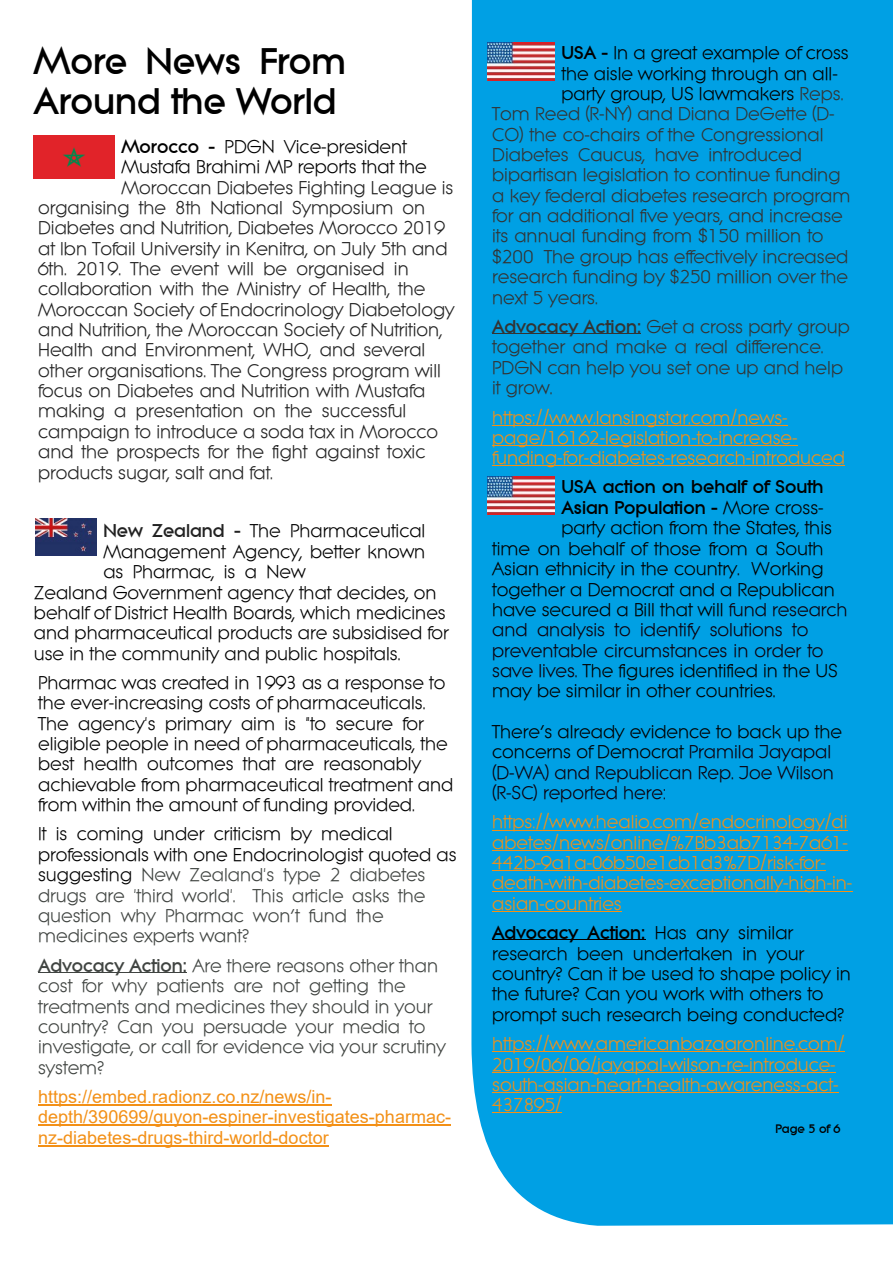
<style>
.page{position:relative;width:893px;height:1263px;background:#fff}
.page>*{position:absolute;margin:0;border:0;box-sizing:border-box;transform-origin:0 0}
.t1{font:36px/40.5px "Beatnik SF Bold";color:#000}
.t2{font:18px/20.4px "Beatnik SF";color:#000}
.t3{font:18px/20.4px "Beatnik SF";color:#222}
.t4{font:18px/20.4px "Beatnik SF";color:#333}
.t5{font:18px/20.4px "Beatnik SF";color:#f39016}
.t6{font:18px/20.4px "Beatnik SF";color:#404441}
.t7{font:18px/20.7px "Arial";color:#f39016}
.t8{font:18px/20.4px "Beatnik SF";color:#0c000c}
.t9{font:18px/20.5px "Beatnik SF Bold";color:#000}
.t10{font:12px "Beatnik SF Bold";color:#000}
.s1{font-family:"Beatnik SF Bold"}
.s2{font-family:"Beatnik SF Bold";color:#222}
.s3{color:#000}
.s4{color:#333}
.s5{font-family:"Beatnik SF"}
.s6{color:#0c000c}
</style>
<div class="page">
<div style="left:471px;top:0;width:422px;height:1226px;background:#00a0e4"></div>
<hr style="left:38px;top:972px;width:149px;height:1px;background:#404441">
<hr style="left:38px;top:1104px;width:294px;height:1px;background:#f39016">
<hr style="left:38px;top:1124px;width:413px;height:2px;background:#f39016">
<hr style="left:38px;top:1145px;width:291px;height:1px;background:#f39016">
<div style="left:34px;top:136px;width:81px;height:42px;background:#e12329"></div>
<img style="left:35px;top:518px;width:62px;height:38px">
<hr style="left:492px;top:333px;width:149px;height:1px;background:#333">
<hr style="left:492px;top:425px;width:296px;height:1px;background:#f39016">
<hr style="left:492px;top:445px;width:305px;height:1px;background:#f39016">
<hr style="left:492px;top:466px;width:353px;height:1px;background:#f39016">
<hr style="left:492px;top:830px;width:355px;height:1px;background:#f39016">
<hr style="left:492px;top:850px;width:356px;height:1px;background:#f39016">
<hr style="left:492px;top:870px;width:334px;height:1px;background:#f39016">
<hr style="left:492px;top:891px;width:360px;height:1px;background:#f39016">
<hr style="left:492px;top:911px;width:130px;height:1px;background:#f39016">
<hr style="left:492px;top:939px;width:153px;height:1px;background:#000">
<hr style="left:492px;top:1051px;width:353px;height:1px;background:#f39016">
<hr style="left:492px;top:1072px;width:344px;height:1px;background:#f39016">
<hr style="left:492px;top:1092px;width:346px;height:1px;background:#f39016">
<hr style="left:492px;top:1112px;width:70px;height:1px;background:#f39016">
<img style="left:488px;top:42px;width:67px;height:38px">
<img style="left:488px;top:477px;width:67px;height:38px">
<h1 class="t1" style="left:34px;top:44px;width:314px">More News From<br>Around the World</h1>
<p class="t2" style="left:121px;top:136px;width:307px"><span class="s1">Morocco -</span> PDGN Vice-president<br>Mustafa Brahimi MP reports that the</p>
<p class="t3" style="left:38px;top:177px;width:418px;text-indent:83px">Moroccan Diabetes Fighting League is organising the 8th National Symposium on Diabetes and Nutrition, Diabetes Morocco 2019 at Ibn Tofail University in Kenitra, on July 5th and 6th. 2019. The event will be organised in collaboration with the Ministry of Health, the Moroccan Society of Endocrinology Diabetology and Nutrition, the Moroccan Society of Nutrition, Health and Environment, WHO, and several other organisations. The Congress program will focus on Diabetes and Nutrition with Mustafa making a presentation on the successful campaign to introduce a soda tax in Morocco and the prospects for the fight against toxic products sugar, salt and fat.</p>
<p class="t2" style="left:103px;top:521px;width:323px"><span class="s2">New Zealand -</span> The Pharmaceutical</p>
<p class="t2" style="left:103px;top:541px;width:323px">Management Agency, better known</p>
<p class="t2" style="left:103px;top:561px;width:204px">as Pharmac, is a New</p>
<p class="t2" style="left:34px;top:582px;width:404px">Zealand Government agency that decides, on</p>
<p class="t2" style="left:34px;top:602px;width:413px">behalf of District Health Boards, which medicines</p>
<p class="t2" style="left:34px;top:623px;width:416px">and pharmaceutical products are subsidised for</p>
<p class="t2" style="left:34px;top:643px;width:368px">use in the community and public hospitals.</p>
<p class="t2" style="left:38px;top:672px;width:417px">Pharmac was created in 1993 as a response to the ever-increasing costs of pharmaceuticals.<br>The agency's primary aim is "to secure for eligible people in need of pharmaceuticals, the best health outcomes that are reasonably achievable from pharmaceutical treatment and from within the amount of funding provided.</p>
<p class="t6" style="left:38px;top:824px;width:420px"><span class="s3">It is coming under criticism by medical professionals with one Endocrinologist quoted as suggesting</span> New Zealand's type 2 diabetes drugs are 'third world'. This article asks the question why Pharmac won’t fund the medicines experts want?</p>
<p class="t6" style="left:38px;top:955px;width:409px"><span class="s1">Advocacy Action:</span> Are there reasons other than cost for why patients are not getting the treatments and medicines they should in your country? Can you persuade your media to investigate, or call for evidence via your scrutiny system?</p>
<p class="t7" style="left:38px;top:1087px;width:414px">https://embed.radionz.co.nz/news/in&shy;depth/390699/guyon-espiner-investigates-pharmac&shy;nz-diabetes-drugs-third-world-doctor</p>
<p class="t2" style="left:561px;top:42px;width:289px"><span class="s1">USA -</span> In a great example of cross</p>
<p class="t2" style="left:561px;top:63px;width:278px">the aisle working through an all-</p>
<p class="t2" style="left:561px;top:83px;width:283px">party group, US lawmakers <span class="s4">Reps.</span></p>
<p class="t4" style="left:492px;top:104px;width:344px">Tom Reed (R-NY) and Diana DeGette (D-</p>
<p class="t4" style="left:492px;top:124px;width:333px">CO) the co-chairs of the Congressional</p>
<p class="t4" style="left:492px;top:144px;width:311px">Diabetes Caucus, have introduced</p>
<p class="t4" style="left:492px;top:165px;width:350px">bipartisan legislation to continue funding</p>
<p class="t4" style="left:492px;top:185px;width:360px">a key federal diabetes research program</p>
<p class="t4" style="left:492px;top:205px;width:352px">for an additional five years, and increase</p>
<p class="t4" style="left:492px;top:226px;width:333px">its annual funding from $150 million to</p>
<p class="t4" style="left:492px;top:246px;width:358px">$200 The group has effectively increased</p>
<p class="t4" style="left:492px;top:266px;width:357px">research funding by $250 million over the</p>
<p class="t4" style="left:492px;top:287px;width:107px">next 5 years.</p>
<p class="t4" style="left:492px;top:316px;width:359px"><span class="s1">Advocacy Action:</span> Get a cross party group together and make a real difference.<br>PDGN can help you set one up and help it grow.</p>
<p class="t5" style="left:492px;top:407px;width:354px">https://www.lansingstar.com/news&shy;page/16162-legislation-to-increase&shy;funding-for-diabetes-research-introduced</p>
<p class="t9" style="left:561px;top:478px;width:264px">USA action on behalf of South<br>Asian Population - <span class="s5">More cross-</span></p>
<p class="t2" style="left:492px;top:518px;width:357px;text-indent:69px">party action from the States, this time on behalf of those from a South Asian ethnicity in the country. Working together a Democrat and a Republican have secured a Bill that will <span class="s6">fund research and analysis to identify solutions to preventable circumstances in order to save lives.</span> The figures identified in the US may be similar in other countries.</p>
<p class="t8" style="left:492px;top:721px;width:351px"><span class="s3">There’s already evidence to back up the concerns of Democrat</span> Pramila Jayapal (D-WA) and Republican Rep. Joe Wilson (R-SC) reported here:</p>
<p class="t5" style="left:492px;top:812px;width:362px">https://www.healio.com/endocrinology/di abetes/news/online/%7Bb3ab7134-7a61- 442b-9a1a-06b50e1cb1d3%7D/risk-for&shy;death-with-diabetes-exceptionally-high-in&shy;asian-countries</p>
<p class="t9" style="left:492px;top:924px;width:302px">Advocacy Action: <span class="s5">Has any similar</span></p>
<p class="t2" style="left:492px;top:943px;width:360px">research been undertaken in your country? Can it be used to shape policy in the future? Can you work with others to prompt such research being conducted?</p>
<p class="t5" style="left:492px;top:1033px;width:354px">https://www.americanbazaaronline.com/ 2019/06/06/jayapal-wilson-re-introduce&shy;south-asian-heart-health-awareness-act-437895/</p>
<p class="t10" style="left:775px;top:1124px;width:66px">Page 5 of 6</p>
</div>
